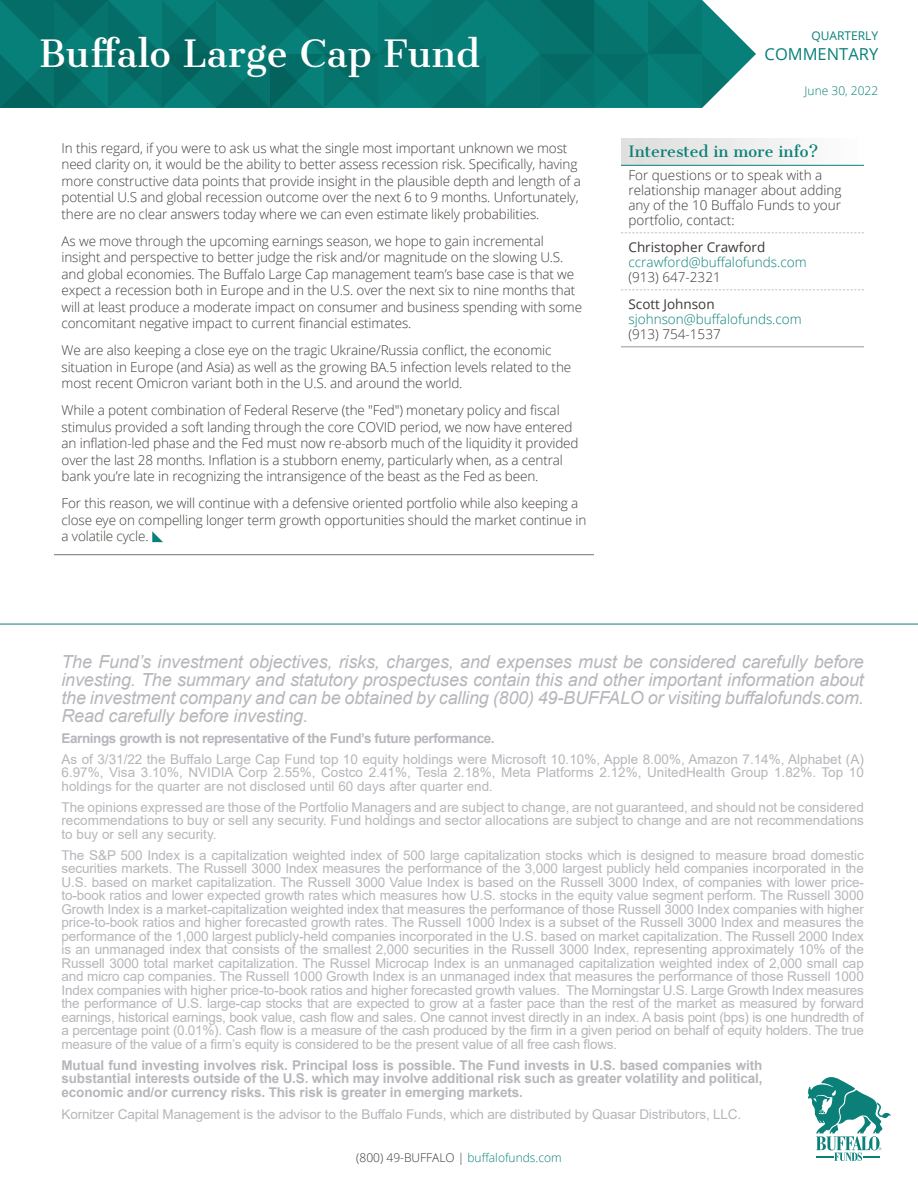
<style>
.page{position:relative;width:918px;height:1188px;background:#fff}
.page>*{position:absolute;margin:0;border:0;box-sizing:border-box;transform-origin:0 0}
.t1{font:36px "Cantata One";color:#fff}
.t2{font:italic 18px/18px "Arial";letter-spacing:-.01em;color:#b6b7bb;text-align:justify}
.t3{font:16.5px "Open Sans";color:#08807a}
.t4{font:15px "Cantata One";color:#0a8079}
.t5{font:13.5px/13.5px "Arial";letter-spacing:-.01em;color:#b6b7bb;text-align:justify}
.t6{font:300 13.5px/16.5px "Open Sans";letter-spacing:-.01em;color:#433e3b}
.t7{font:700 13.5px/13.5px "Arial";letter-spacing:-.03em;color:#b6b7bb;text-align:justify}
.t8{font:300 13.5px/15px "Open Sans";color:#3c3835}
.t9{font:300 13.5px "Open Sans";color:#08807a}
.t10{font:13.5px "Open Sans";color:#3c3835}
.t11{font:300 12px "Open Sans";color:#3c3835}
.t12{font:300 12px "Open Sans";color:#08807a}
.t13{font:12px "Open Sans";color:#08807a}
.s1{color:#0a8079}
</style>
<div class="page">
<svg style="left:0;top:0;width:756px;height:108px;background:#0f7a74"></svg>
<svg style="left:807px;top:1077px;width:84px;height:84px"></svg>
<hr style="left:0;top:624px;width:918px;height:1px;background:#0a817a">
<div style="left:621px;top:139px;width:243px;height:26px;background:linear-gradient(to right,#dedddc,#fefefe)"></div>
<hr style="left:621px;top:165px;width:243px;height:1px;background:#0a8079">
<svg style="left:621px;top:232px;width:243px;height:1px"></svg>
<svg style="left:621px;top:289px;width:243px;height:1px"></svg>
<hr style="left:621px;top:346px;width:243px;height:1px;background:#9c9694">
<hr style="left:54px;top:554px;width:540px;height:1px;background:#77706d">
<svg style="left:152px;top:531px;width:11px;height:11px"></svg>
<h1 class="t1" style="left:39px;top:31px;width:442px">Buffalo Large Cap Fund</h1>
<p class="t13" style="left:812px;top:28px;width:68px">QUARTERLY</p>
<p class="t3" style="left:765px;top:43px;width:115px">COMMENTARY</p>
<p class="t12" style="left:805px;top:82px;width:75px">June 30, 2022</p>
<p class="t6" style="left:62px;top:139px;width:521px">In this regard, if you were to ask us what the single most important unknown we most need clarity on, it would be the ability to better assess recession risk. Specifically, having more constructive data points that provide insight in the plausible depth and length of a potential U.S and global recession outcome over the next 6 to 9 months. Unfortunately, there are no clear answers today where we can even estimate likely probabilities.</p>
<p class="t6" style="left:62px;top:232px;width:522px">As we move through the upcoming earnings season, we hope to gain incremental insight and perspective to better judge the risk and/or magnitude on the slowing U.S. and global economies. The Buffalo Large Cap management team’s base case is that we expect a recession both in Europe and in the U.S. over the next six to nine months that will at least produce a moderate impact on consumer and business spending with some concomitant negative impact to current financial estimates.</p>
<p class="t6" style="left:62px;top:342px;width:511px">We are also keeping a close eye on the tragic Ukraine/Russia conflict, the economic situation in Europe (and Asia) as well as the growing BA.5 infection levels related to the most recent Omicron variant both in the U.S. and around the world.</p>
<p class="t6" style="left:62px;top:402px;width:519px">While a potent combination of Federal Reserve (the "Fed") monetary policy and fiscal stimulus provided a soft landing through the core COVID period, we now have entered an inflation-led phase and the Fed must now re-absorb much of the liquidity it provided over the last 28 months. Inflation is a stubborn enemy, particularly when, as a central bank you’re late in recognizing the intransigence of the beast as the Fed as been.</p>
<p class="t6" style="left:62px;top:495px;width:526px">For this reason, we will continue with a defensive oriented portfolio while also keeping a close eye on compelling longer term growth opportunities should the market continue in a volatile cycle.</p>
<p class="t4" style="left:628px;top:143px;width:191px">Interested in more info?</p>
<p class="t8" style="left:628px;top:167px;width:214px">For questions or to speak with a relationship manager about adding any of the 10 Buffalo Funds to your portfolio, contact:</p>
<p class="t10" style="left:628px;top:238px;width:138px">Christopher Crawford</p>
<p class="t9" style="left:628px;top:253px;width:180px">ccrawford@buffalofunds.com</p>
<p class="t8" style="left:628px;top:269px;width:94px">(913) 647-2321</p>
<p class="t10" style="left:628px;top:295px;width:88px">Scott Johnson</p>
<p class="t9" style="left:628px;top:310px;width:175px">sjohnson@buffalofunds.com</p>
<p class="t8" style="left:628px;top:326px;width:94px">(913) 754-1537</p>
<p class="t2" style="left:62px;top:652px;width:804px">The Fund’s investment objectives, risks, charges, and expenses must be considered carefully before investing. The summary and statutory prospectuses contain this and other important information about the investment company and can be obtained by calling (800) 49-BUFFALO or visiting buffalofunds.com.<br>Read carefully before investing.</p>
<p class="t7" style="left:62px;top:731px;width:435px">Earnings growth is not representative of the Fund’s future performance.</p>
<p class="t5" style="left:62px;top:752px;width:804px">As of 3/31/22 the Buffalo Large Cap Fund top 10 equity holdings were Microsoft 10.10%, Apple 8.00%, Amazon 7.14%, Alphabet (A)<br>6.97%, Visa 3.10%, NVIDIA Corp 2.55%, Costco 2.41%, Tesla 2.18%, Meta Platforms 2.12%, UnitedHealth Group 1.82%. Top 10 holdings for the quarter are not disclosed until 60 days after quarter end.</p>
<p class="t5" style="left:62px;top:800px;width:804px">The opinions expressed are those of the Portfolio Managers and are subject to change, are not guaranteed, and should not be considered recommendations to buy or sell any security. Fund holdings and sector allocations are subject to change and are not recommendations to buy or sell any security.</p>
<p class="t5" style="left:62px;top:848px;width:804px">The S&amp;P 500 Index is a capitalization weighted index of 500 large capitalization stocks which is designed to measure broad domestic securities markets. The Russell 3000 Index measures the performance of the 3,000 largest publicly held companies incorporated in the U.S. based on market capitalization. The Russell 3000 Value Index is based on the Russell 3000 Index, of companies with lower price&shy;to-book ratios and lower expected growth rates which measures how U.S. stocks in the equity value segment perform. The Russell 3000<br>Growth Index is a market-capitalization weighted index that measures the performance of those Russell 3000 Index companies with higher price-to-book ratios and higher forecasted growth rates. The Russell 1000 Index is a subset of the Russell 3000 Index and measures the performance of the 1,000 largest publicly-held companies incorporated in the U.S. based on market capitalization. The Russell 2000 Index is an unmanaged index that consists of the smallest 2,000 securities in the Russell 3000 Index, representing approximately 10% of the Russell 3000 total market capitalization. The Russel Microcap Index is an unmanaged capitalization weighted index of 2,000 small cap and micro cap companies. The Russell 1000 Growth Index is an unmanaged index that measures the performance of those Russell 1000<br>Index companies with higher price-to-book ratios and higher forecasted growth values. The Morningstar U.S. Large Growth Index measures the performance of U.S. large-cap stocks that are expected to grow at a faster pace than the rest of the market as measured by forward earnings, historical earnings, book value, cash flow and sales. One cannot invest directly in an index. A basis point (bps) is one hundredth of a percentage point (0.01%). Cash flow is a measure of the cash produced by the firm in a given period on behalf of equity holders. The true measure of the value of a firm’s equity is considered to be the present value of all free cash flows.</p>
<p class="t7" style="left:62px;top:1058px;width:703px">Mutual fund investing involves risk. Principal loss is possible. The Fund invests in U.S. based companies with substantial interests outside of the U.S. which may involve additional risk such as greater volatility and political, economic and/or currency risks. This risk is greater in emerging markets.</p>
<p class="t5" style="left:62px;top:1107px;width:681px">Kornitzer Capital Management is the advisor to the Buffalo Funds, which are distributed by Quasar Distributors, LLC.</p>
<p class="t11" style="left:356px;top:1149px;width:207px">(800) 49-BUFFALO | <span class="s1">buffalofunds.com</span></p>
</div>
